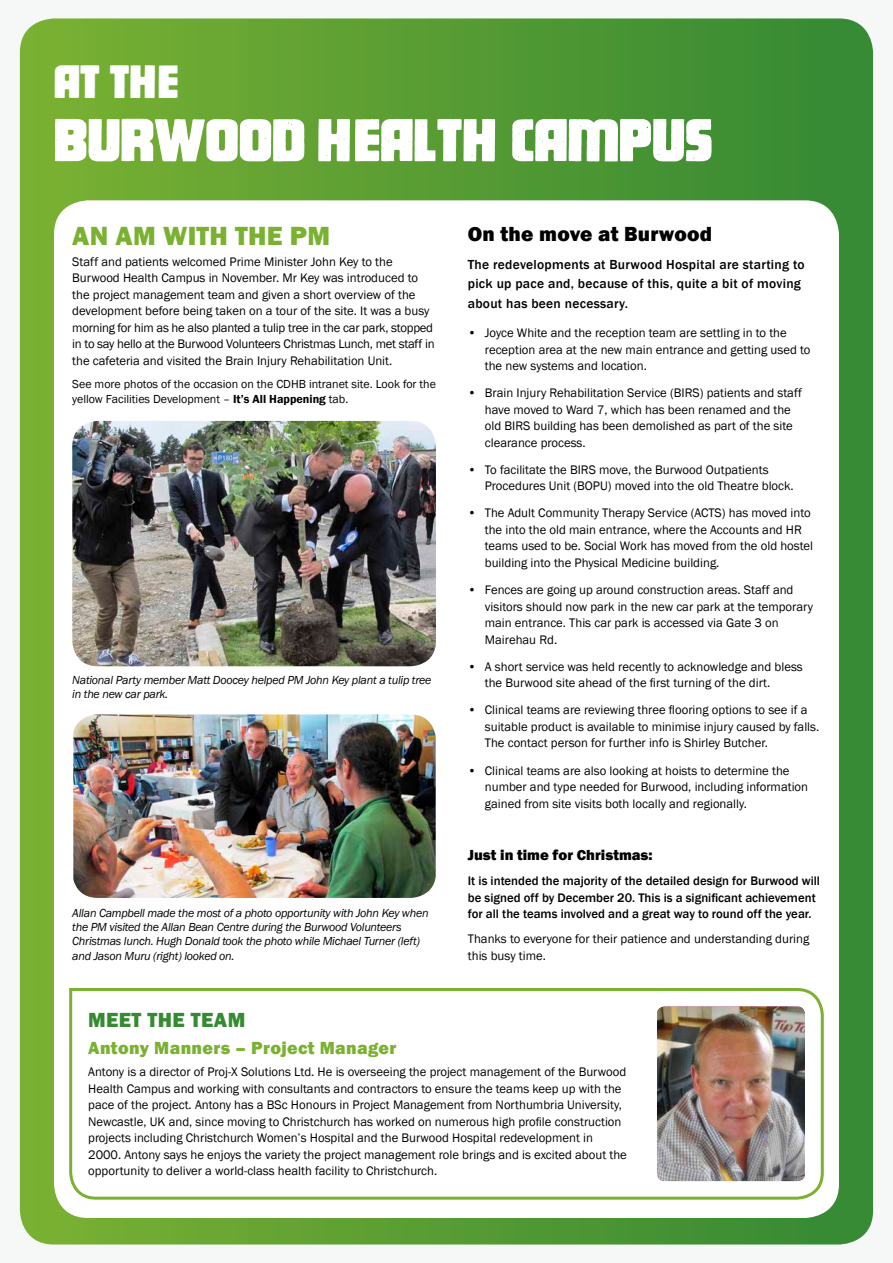
<style>
.page{position:relative;width:893px;height:1263px;background:#f6f7f7}
.page>*{position:absolute;margin:0;border:0;box-sizing:border-box;transform-origin:0 0}
.t1{font:60px "Pacifico";color:#fff}
.t2{font:46.5px "Pacifico";color:#fff}
.t3{font:800 27px "Franklin Gothic";letter-spacing:.01em;color:#7ab131}
.t4{font:800 21px "Franklin Gothic";color:#000}
.t5{font:800 21px "Franklin Gothic";letter-spacing:.02em;color:#368a32}
.t6{font:800 18px "Franklin Gothic";letter-spacing:.02em;color:#7ab131}
.t7{font:800 15px "Franklin Gothic";color:#000}
.t8{font:500 13.5px/19.5px "Franklin Gothic";letter-spacing:.02em;color:#000}
.t9{font:12.75px/16.5px "Franklin Gothic";color:#000}
.t10{font:500 12.75px/16.5px "Franklin Gothic";color:#000}
.t11{font:italic 12px/14.4px "Franklin Gothic";letter-spacing:-.02em;color:#000}
.t12{font:12px/15px "Franklin Gothic";color:#000}
.s1{font-weight:600}
</style>
<div class="page">
<div style="left:20px;top:18px;width:853px;height:1226px;background:linear-gradient(to right,#7bb133,#348834);border-radius:34px"></div>
<div style="left:54px;top:200px;width:785px;height:1018px;background:#fff;border-radius:34px"></div>
<svg style="left:69px;top:988px;width:755px;height:212px"></svg>
<img style="left:657px;top:1006px;width:148px;height:175px">
<img style="left:72px;top:421px;width:364px;height:245px">
<img style="left:73px;top:714px;width:363px;height:184px">
<h2 class="t2" style="left:54px;top:58px;width:126px">AT THE</h2>
<h1 class="t1" style="left:54px;top:109px;width:660px">BURWOOD HEALTH CAMPUS</h1>
<h3 class="t3" style="left:72px;top:218px;width:256px">An AM with TH e PM</h3>
<p class="t9" style="left:72px;top:253px;width:364px">Staff and patients welcomed Prime Minister John Key to the Burwood Health Campus in November. Mr Key was introduced to the project management team and given a short overview of the development before being taken on a tour of the site. It was a busy morning for him as he also planted a tulip tree in the car park, stopped in to say hello at the Burwood Volunteers Christmas Lunch, met staff in the cafeteria and visited the Brain Injury Rehabilitation Unit.</p>
<p class="t12" style="left:72px;top:377px;width:365px">See more photos of the occasion on the CDHB intranet site. Look for the yellow Facilities Development – <span class="s1">It’s All Happening</span> tab.</p>
<p class="t11" style="left:72px;top:673px;width:361px">National Party member Matt Doocey helped PM John Key plant a tulip tree in the new car park.</p>
<p class="t11" style="left:72px;top:906px;width:358px">Allan Campbell made the most of a photo opportunity with John Key when the PM visited the Allan Bean Centre during the Burwood Volunteers Christmas lunch. Hugh Donald took the photo while Michael Turner (left) and Jason Muru (right) looked on.</p>
<h3 class="t4" style="left:468px;top:220px;width:246px">On the move at Burwood</h3>
<p class="t8" style="left:468px;top:255px;width:338px">The redevelopments at Burwood Hospital are starting to pick up pace and, because of this, quite a bit of moving about has been necessary.</p>
<p class="t9" style="left:485px;top:325px;width:327px;text-indent:-17px">• Joyce White and the reception team are settling in to the reception area at the new main entrance and getting used to the new systems and location.</p>
<p class="t9" style="left:485px;top:385px;width:319px;text-indent:-17px">• Brain Injury Rehabilitation Service (BIRS) patients and staff have moved to Ward 7, which has been renamed and the old BIRS building has been demolished as part of the site clearance process.</p>
<p class="t9" style="left:485px;top:462px;width:310px;text-indent:-17px">• To facilitate the BIRS move, the Burwood Outpatients<br>Procedures Unit (BOPU) moved into the old Theatre block.</p>
<p class="t9" style="left:485px;top:505px;width:330px;text-indent:-17px">• The Adult Community Therapy Service (ACTS) has moved into the into the old main entrance, where the Accounts and HR teams used to be. Social Work has moved from the old hostel building into the Physical Medicine building.</p>
<p class="t9" style="left:485px;top:582px;width:330px;text-indent:-17px">• Fences are going up around construction areas. Staff and visitors should now park in the new car park at the temporary main entrance. This car park is accessed via Gate 3 on Mairehau Rd.</p>
<p class="t9" style="left:485px;top:658px;width:319px;text-indent:-17px">• A short service was held recently to acknowledge and bless the Burwood site ahead of the first turning of the dirt.</p>
<p class="t9" style="left:485px;top:702px;width:336px;text-indent:-17px">• Clinical teams are reviewing three flooring options to see if a suitable product is available to minimise injury caused by falls.<br>The contact person for further info is Shirley Butcher.</p>
<p class="t9" style="left:485px;top:762px;width:325px;text-indent:-17px">• Clinical teams are also looking at hoists to determine the number and type needed for Burwood, including information gained from site visits both locally and regionally.</p>
<p class="t7" style="left:468px;top:845px;width:186px">Just in time for Christmas:</p>
<p class="t10" style="left:468px;top:873px;width:354px">It is intended the majority of the detailed design for Burwood will be signed off by December 20. This is a significant achievement for all the teams involved and a great way to round off the year.</p>
<p class="t9" style="left:468px;top:931px;width:343px">Thanks to everyone for their patience and understanding during this busy time.</p>
<h3 class="t5" style="left:88px;top:1007px;width:159px">Meet the team</h3>
<h3 class="t6" style="left:88px;top:1036px;width:310px">Antony Manners – Project Manager</h3>
<p class="t9" style="left:88px;top:1064px;width:540px">Antony is a director of Proj-X Solutions Ltd. He is overseeing the project management of the Burwood Health Campus and working with consultants and contractors to ensure the teams keep up with the pace of the project. Antony has a BSc Honours in Project Management from Northumbria University, Newcastle, UK and, since moving to Christchurch has worked on numerous high profile construction projects including Christchurch Women’s Hospital and the Burwood Hospital redevelopment in 2000. Antony says he enjoys the variety the project management role brings and is excited about the opportunity to deliver a world-class health facility to Christchurch.</p>
</div>
